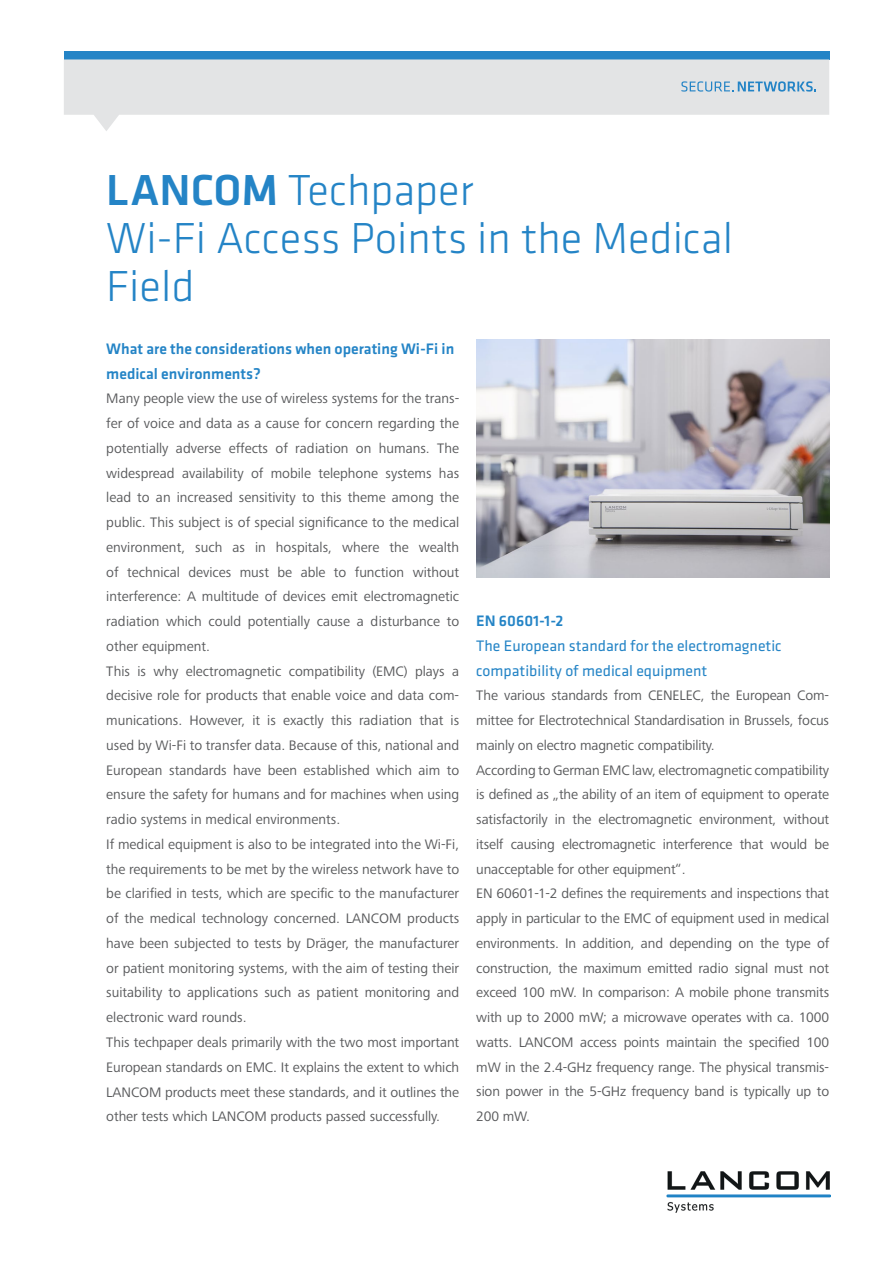
<style>
.page{position:relative;width:893px;height:1263px;background:#fff}
.page>*{position:absolute;margin:0;border:0;box-sizing:border-box;transform-origin:0 0}
.t1{font:300 45px/48px "Klavika Basic";color:#2484c6}
.t2{font:500 15.75px/24.8px "Klavika Basic";color:#2484c6}
.t3{font:15.75px/24.8px "Klavika Basic";color:#2484c6}
.t4{font:14.25px/24.8px "Frutiger Next Pro";color:#58595b}
.s1{font-weight:500}
</style>
<div class="page">
<img style="left:667px;top:1172px;width:163px;height:41px">
<div style="left:64px;top:51px;width:765px;height:9px;background:#2484c6"></div>
<svg style="left:64px;top:59px;width:765px;height:72px;fill:#e3e4e5"></svg>
<img style="left:476px;top:339px;width:353px;height:238px">
<svg style="left:681px;top:81px;width:135px;height:11px"></svg>
<h1 class="t1" style="left:106px;top:166px;width:628px"><span class="s1">LANCOM</span> Techpaper<br>Wi-Fi Access Points in the Medical<br>Field</h1>
<p class="t2" style="left:106px;top:336px;width:349px">What are the considerations when operating Wi-Fi in medical environments?</p>
<p class="t4" style="left:106px;top:386px;width:354px">Many people view the use of wireless systems for the trans&shy;fer of voice and data as a cause for concern regarding the potentially adverse effects of radiation on humans. The widespread availability of mobile telephone systems has lead to an increased sensitivity to this theme among the public. This subject is of special significance to the medical environment, such as in hospitals, where the wealth of technical devices must be able to function without interference: A multitude of devices emit electromagnetic radiation which could potentially cause a disturbance to other equipment.<br>This is why electromagnetic compatibility (EMC) plays a decisive role for products that enable voice and data com&shy;munications. However, it is exactly this radiation that is used by Wi-Fi to transfer data. Because of this, national and European standards have been established which aim to ensure the safety for humans and for machines when using radio systems in medical environments.<br>If medical equipment is also to be integrated into the Wi-Fi, the requirements to be met by the wireless network have to be clarified in tests, which are specific to the manufacturer of the medical technology concerned. LANCOM products have been subjected to tests by Dräger, the manufacturer or patient monitoring systems, with the aim of testing their suitability to applications such as patient monitoring and electronic ward rounds.<br>This techpaper deals primarily with the two most important European standards on EMC. It explains the extent to which LANCOM products meet these standards, and it outlines the other tests which LANCOM products passed successfully.</p>
<p class="t2" style="left:476px;top:608px;width:89px">EN 60601-1-2</p>
<p class="t3" style="left:476px;top:633px;width:307px">The European standard for the electromagnetic compatibility of medical equipment</p>
<p class="t4" style="left:476px;top:683px;width:354px">The various standards from CENELEC, the European Com&shy;mittee for Electrotechnical Standardisation in Brussels, focus mainly on electro magnetic compatibility.<br>According to German EMC law, electromagnetic compatibility is defined as „the ability of an item of equipment to operate satisfactorily in the electromagnetic environment, without itself causing electromagnetic interference that would be unacceptable for other equipment“.<br>EN 60601-1-2 defines the requirements and inspections that apply in particular to the EMC of equipment used in medical environments. In addition, and depending on the type of construction, the maximum emitted radio signal must not exceed 100 mW. In comparison: A mobile phone transmits with up to 2000 mW; a microwave operates with ca. 1000 watts. LANCOM access points maintain the specified 100 mW in the 2.4-GHz frequency range. The physical transmis&shy;sion power in the 5-GHz frequency band is typically up to 200 mW.</p>
</div>
